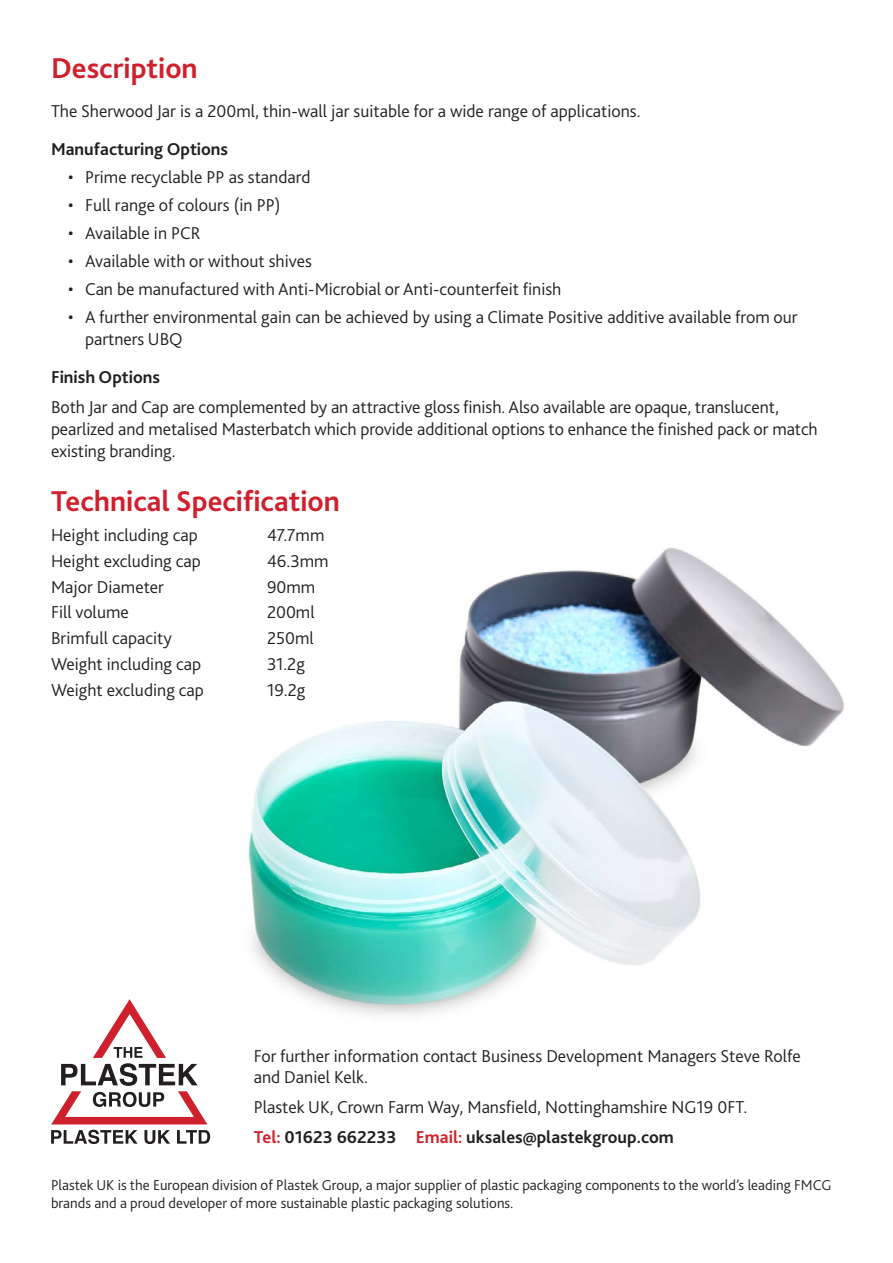
<style>
.page{position:relative;width:893px;height:1263px;background:#fff}
.page>*{position:absolute;margin:0;border:0;box-sizing:border-box;transform-origin:0 0}
.t1{font:700 30px "Bliss 2";color:#cf202d}
.t2{font:300 18px/21.6px "Bliss 2";color:#231f20}
.t3{font:700 18px "Bliss 2";color:#231f20}
.t4{font:300 15px/18px "Bliss 2";color:#231f20}
.s1{color:#cf202d}
.s2{color:#d1232a}
</style>
<div class="page">
<img style="left:248px;top:547px;width:596px;height:469px">
<svg style="left:51px;top:1130px;width:159px;height:14px"></svg>
<svg style="left:51px;top:999px;width:156px;height:125px"></svg>
<p class="t1" style="left:51px;top:49px;width:148px">Description</p>
<p class="t2" style="left:51px;top:99px;width:591px">The Sherwood Jar is a 200ml, thin-wall jar suitable for a wide range of applications.</p>
<p class="t3" style="left:51px;top:138px;width:179px">Manufacturing Options</p>
<p class="t2" style="left:68px;top:166px;width:244px">• Prime recyclable PP as standard</p>
<p class="t2" style="left:68px;top:194px;width:214px">• Full range of colours (in PP)</p>
<p class="t2" style="left:68px;top:222px;width:134px">• Available in PCR</p>
<p class="t2" style="left:68px;top:250px;width:245px">• Available with or without shives</p>
<p class="t2" style="left:68px;top:278px;width:495px">• Can be manufactured with Anti-Microbial or Anti-counterfeit finish</p>
<p class="t2" style="left:85px;top:306px;width:714px;text-indent:-17px">• A further environmental gain can be achieved by using a Climate Positive additive available from our partners UBQ</p>
<p class="t3" style="left:51px;top:366px;width:111px">Finish Options</p>
<p class="t2" style="left:51px;top:396px;width:768px">Both Jar and Cap are complemented by an attractive gloss finish. Also available are opaque, translucent, pearlized and metalised Masterbatch which provide additional options to enhance the finished pack or match existing branding.</p>
<p class="t1" style="left:51px;top:482px;width:290px">Technical Specification</p>
<p class="t2" style="left:51px;top:524px;width:148px">Height including cap</p>
<p class="t2" style="left:267px;top:524px;width:59px">47.7mm</p>
<p class="t2" style="left:51px;top:549px;width:151px">Height excluding cap</p>
<p class="t2" style="left:267px;top:549px;width:63px">46.3mm</p>
<p class="t2" style="left:51px;top:575px;width:115px">Major Diameter</p>
<p class="t2" style="left:267px;top:575px;width:50px">90mm</p>
<p class="t2" style="left:51px;top:601px;width:79px">Fill volume</p>
<p class="t2" style="left:267px;top:601px;width:49px">200ml</p>
<p class="t2" style="left:51px;top:627px;width:122px">Brimfull capacity</p>
<p class="t2" style="left:267px;top:627px;width:48px">250ml</p>
<p class="t2" style="left:51px;top:653px;width:151px">Weight including cap</p>
<p class="t2" style="left:267px;top:653px;width:39px">31.2g</p>
<p class="t2" style="left:51px;top:679px;width:154px">Weight excluding cap</p>
<p class="t2" style="left:267px;top:679px;width:40px">19.2g</p>
<p class="t2" style="left:254px;top:1044px;width:549px">For further information contact Business Development Managers Steve Rolfe and Daniel Kelk.</p>
<p class="t2" style="left:254px;top:1096px;width:495px">Plastek UK, Crown Farm Way, Mansfield, Nottinghamshire NG19 0FT.</p>
<p class="t3" style="left:254px;top:1126px;width:422px"><span class="s1">Tel:</span> 01623 662233 <span class="s2">Email:</span> uksales@plastekgroup.com</p>
<p class="t4" style="left:51px;top:1175px;width:782px">Plastek UK is the European division of Plastek Group, a major supplier of plastic packaging components to the world’s leading FMCG brands and a proud developer of more sustainable plastic packaging solutions.</p>
</div>
